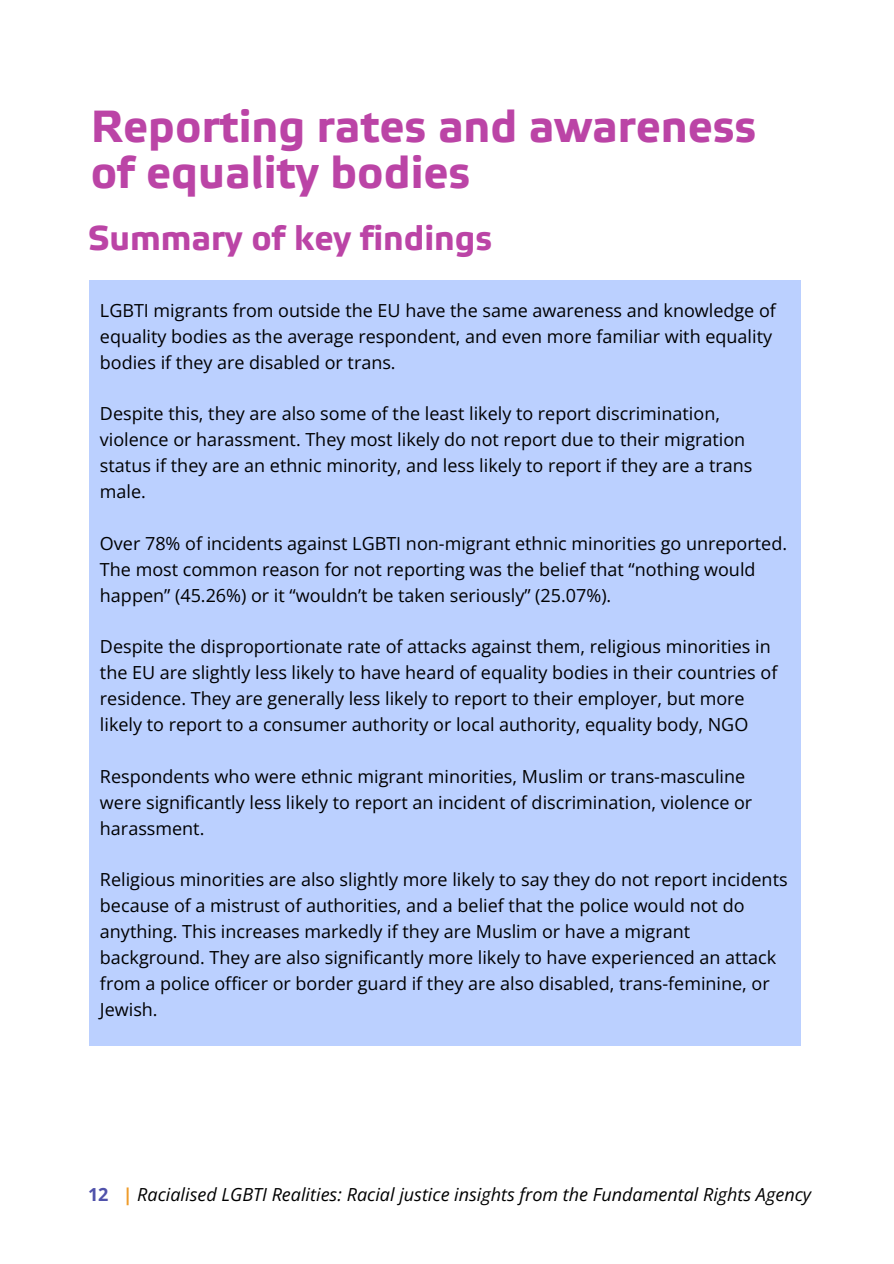
<style>
.page{position:relative;width:894px;height:1264px;background:#fff}
.page>*{position:absolute;margin:0;border:0;box-sizing:border-box;transform-origin:0 0}
.t1{font:700 45px/46.2px "Etelka Text Pro";color:#bb44a6}
.t2{font:700 34.5px "Etelka Text Pro";color:#bb44a6}
.t3{font:18px/25.8px "Open Sans";color:#000}
.t4{font:italic 18px "Open Sans";color:#000}
.s1{font-weight:700;font-style:normal;color:#5052ab}
.s2{font-weight:700;font-style:normal;color:#ef9c2a}
</style>
<div class="page">
<div style="left:89px;top:281px;width:711px;height:765px;background:#bbd0ff"></div>
<h2 class="t1" style="left:91px;top:104px;width:667px">Reporting rates and awareness of equality bodies</h2>
<p class="t2" style="left:88px;top:219px;width:405px">Summary of key findings</p>
<p class="t3" style="left:100px;top:297px;width:677px">LGBTI migrants from outside the EU have the same awareness and knowledge of equality bodies as the average respondent, and even more familiar with equality bodies if they are disabled or trans.</p>
<p class="t3" style="left:100px;top:400px;width:653px">Despite this, they are also some of the least likely to report discrimination, violence or harassment. They most likely do not report due to their migration status if they are an ethnic minority, and less likely to report if they are a trans male.</p>
<p class="t3" style="left:100px;top:530px;width:688px">Over 78% of incidents against LGBTI non-migrant ethnic minorities go unreported.<br>The most common reason for not reporting was the belief that “nothing would happen” (45.26%) or it “wouldn’t be taken seriously” (25.07%).</p>
<p class="t3" style="left:100px;top:633px;width:678px">Despite the disproportionate rate of attacks against them, religious minorities in the EU are slightly less likely to have heard of equality bodies in their countries of residence. They are generally less likely to report to their employer, but more likely to report to a consumer authority or local authority, equality body, NGO</p>
<p class="t3" style="left:100px;top:763px;width:653px">Respondents who were ethnic migrant minorities, Muslim or trans-masculine were significantly less likely to report an incident of discrimination, violence or harassment.</p>
<p class="t3" style="left:100px;top:866px;width:689px">Religious minorities are also slightly more likely to say they do not report incidents because of a mistrust of authorities, and a belief that the police would not do anything. This increases markedly if they are Muslim or have a migrant background. They are also significantly more likely to have experienced an attack from a police officer or border guard if they are also disabled, trans-feminine, or Jewish.</p>
<h1 class="t4" style="left:88px;top:1181px;width:724px"><span class="s1">12</span> <span class="s2">|</span> Racialised LGBTI Realities: Racial justice insights from the Fundamental Rights Agency</h1>
</div>
